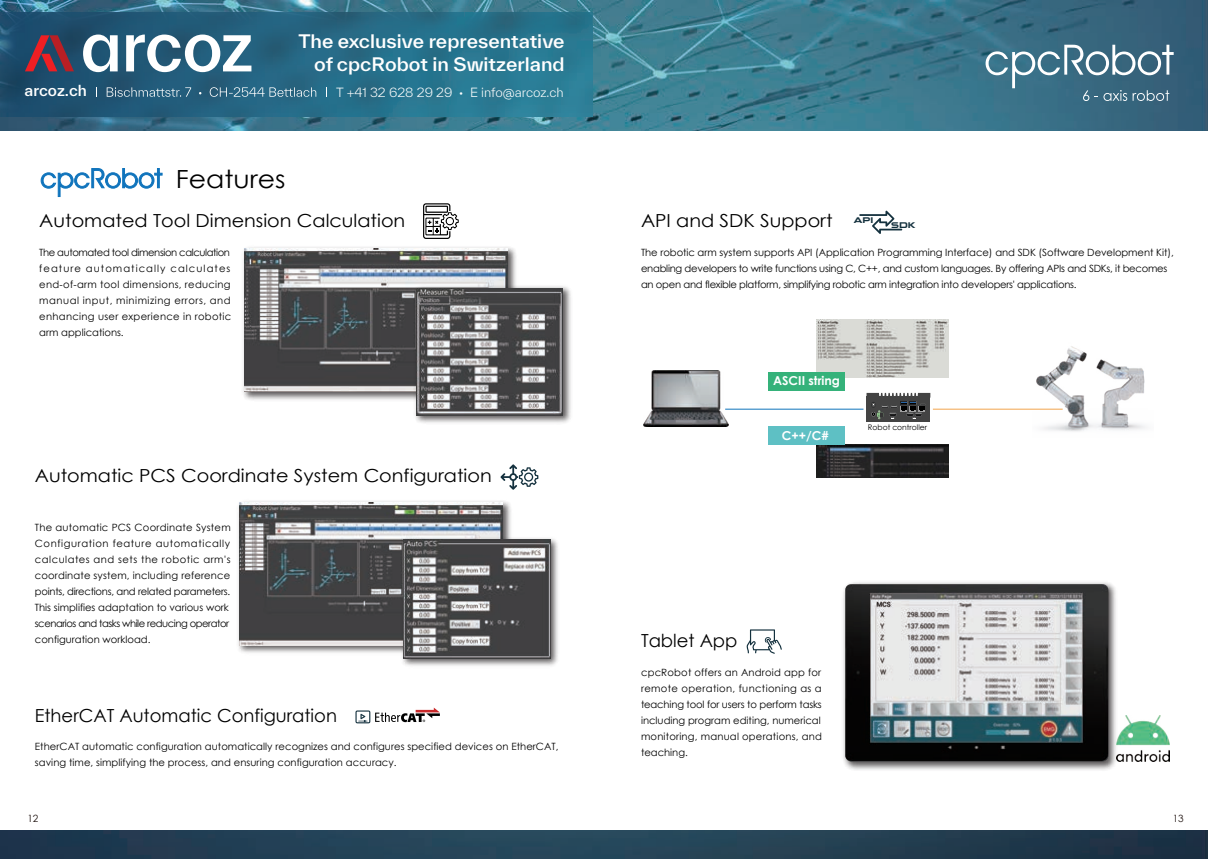
<style>
.page{position:relative;width:1208px;height:859px;background:#fff}
.page>*{position:absolute;margin:0;border:0;box-sizing:border-box;transform-origin:0 0}
.t1{font:25px "Century Gothic";color:#000;scale:1.07 1}
.t2{font:18px "Century Gothic";color:#000;scale:1.07 1}
.t3{font:500 18px/23px "TWK Everett";color:#fff;text-align:right;scale:1.04 1}
.t4{font:18px "Century Gothic";color:#000}
.t5{font:500 14.7px "TWK Everett";color:#fff}
.t6{font:300 12.3px "TWK Everett";color:#fff}
.t7{font:700 12.3px "Century Gothic";color:#fff}
.t8{font:10px/16px "Century Gothic";color:#000}
.t9{font:10px/16px "Century Gothic";letter-spacing:-.025em;color:#000}
.t10{font:10px/16px "Century Gothic";letter-spacing:.03em;color:#000}
.t11{font:10px/16px "Century Gothic";letter-spacing:.02em;color:#000}
.t12{font:10px "Century Gothic";color:#211512}
.t13{font:700 9.3px "Qaranta";color:#14313e}
.t14{font:7.6px "Century Gothic";color:#000}
</style>
<div class="page">
<img style="left:0;top:1px;width:1208px;height:130px">
<img style="left:0;top:831px;width:1208px;height:28px">
<svg style="left:500px;top:464px;width:38px;height:26px"></svg>
<img style="left:238px;top:501px;width:273px;height:152px">
<img style="left:239px;top:503px;width:263px;height:142px">
<img style="left:398px;top:533px;width:160px;height:133px">
<img style="left:404px;top:540px;width:146px;height:118px">
<svg style="left:423px;top:203px;width:36px;height:36px"></svg>
<img style="left:243px;top:247px;width:273px;height:153px">
<img style="left:245px;top:249px;width:263px;height:143px">
<img style="left:410px;top:282px;width:161px;height:141px">
<img style="left:417px;top:288px;width:146px;height:127px">
<svg style="left:859px;top:211px;width:43px;height:23px"></svg>
<img style="left:816px;top:319px;width:132px;height:59px">
<img style="left:644px;top:371px;width:84px;height:55px">
<img style="left:1032px;top:346px;width:114px;height:86px">
<div style="left:866px;top:399px;width:64px;height:23px;background:#434343"></div>
<svg style="left:866px;top:393px;width:64px;height:26px"></svg>
<hr style="left:725px;top:409px;width:138px;height:1px;background:#1074bc">
<hr style="left:933px;top:409px;width:129px;height:1px;background:#f2a44d">
<div style="left:768px;top:372px;width:76px;height:19px;background:#35b27a"></div>
<img style="left:816px;top:444px;width:132px;height:33px">
<div style="left:768px;top:426px;width:76px;height:18px;background:#5ec0c4"></div>
<svg style="left:985px;top:45px;width:188px;height:56px;background:#578195"></svg>
<svg style="left:746px;top:629px;width:36px;height:25px"></svg>
<img style="left:1131px;top:715px;width:38px;height:46px">
<img style="left:843px;top:582px;width:288px;height:188px">
<img style="left:845px;top:584px;width:263px;height:177px">
<svg style="left:355px;top:708px;width:85px;height:15px"></svg>
<svg style="left:41px;top:168px;width:121px;height:29px"></svg>
<img style="left:0;top:13px;width:592px;height:103px">
<svg style="left:83px;top:35px;width:168px;height:37px"></svg>
<svg style="left:25px;top:35px;width:49px;height:36px;background:#6a374b"></svg>
<svg style="left:107px;top:87px;width:209px;height:10px;background:#4c7b94"></svg>
<h2 class="t3" style="left:298px;top:29px;width:257px">The exclusive representative of cpcRobot in Switzerland</h2>
<h3 class="t5" style="left:25px;top:80px;width:64px">arcoz.ch</h3>
<p class="t6" style="left:336px;top:84px;width:229px">T +41 32 628 29 29 • E info@arcoz.ch</p>
<h1 class="t1" style="left:176px;top:162px;width:104px">Features</h1>
<h2 class="t2" style="left:39px;top:208px;width:343px">Automated Tool Dimension Calculation</h2>
<p class="t13" style="left:853px;top:214px;width:21px">API</p>
<h2 class="t2" style="left:641px;top:208px;width:181px">API and SDK Support</h2>
<p class="t13" style="left:891px;top:219px;width:26px">SDK</p>
<p class="t9" style="left:641px;top:245px;width:534px">The robotic arm system supports API (Application Programming Interface) and SDK (Software Development Kit), enabling developers to write functions using C, C++, and custom languages. By offering APIs and SDKs, it becomes an open and flexible platform, simplifying robotic arm integration into developers' applications.</p>
<p class="t10" style="left:39px;top:245px;width:194px">The automated tool dimension calculation feature automatically calculates end-of-arm tool dimensions, reducing manual input, minimizing errors, and enhancing user experience in robotic arm applications.</p>
<h2 class="t2" style="left:35px;top:463px;width:428px">Automatic PCS Coordinate System Configuration</h2>
<p class="t8" style="left:35px;top:519px;width:197px">The automatic PCS Coordinate System Configuration feature automatically calculates and sets the robotic arm's coordinate system, including reference points, directions, and related parameters.<br>This simplifies adaptation to various work scenarios and tasks while reducing operator configuration workload.</p>
<h2 class="t4" style="left:35px;top:703px;width:304px">EtherCAT Automatic Configuration</h2>
<p class="t8" style="left:35px;top:738px;width:525px">EtherCAT automatic configuration automatically recognizes and configures specified devices on EtherCAT, saving time, simplifying the process, and ensuring configuration accuracy.</p>
<p class="t7" style="left:773px;top:371px;width:68px">ASCII string</p>
<p class="t7" style="left:782px;top:427px;width:48px">C++/C#</p>
<p class="t14" style="left:868px;top:422px;width:61px">Robot controller</p>
<h2 class="t4" style="left:641px;top:628px;width:98px">Tablet App</h2>
<p class="t11" style="left:641px;top:664px;width:182px">cpcRobot offers an Android app for remote operation, functioning as a teaching tool for users to perform tasks including program editing, numerical monitoring, manual operations, and teaching.</p>
<p class="t12" style="left:27px;top:811px;width:13px">12</p>
<p class="t12" style="left:1172px;top:811px;width:13px">13</p>
</div>
